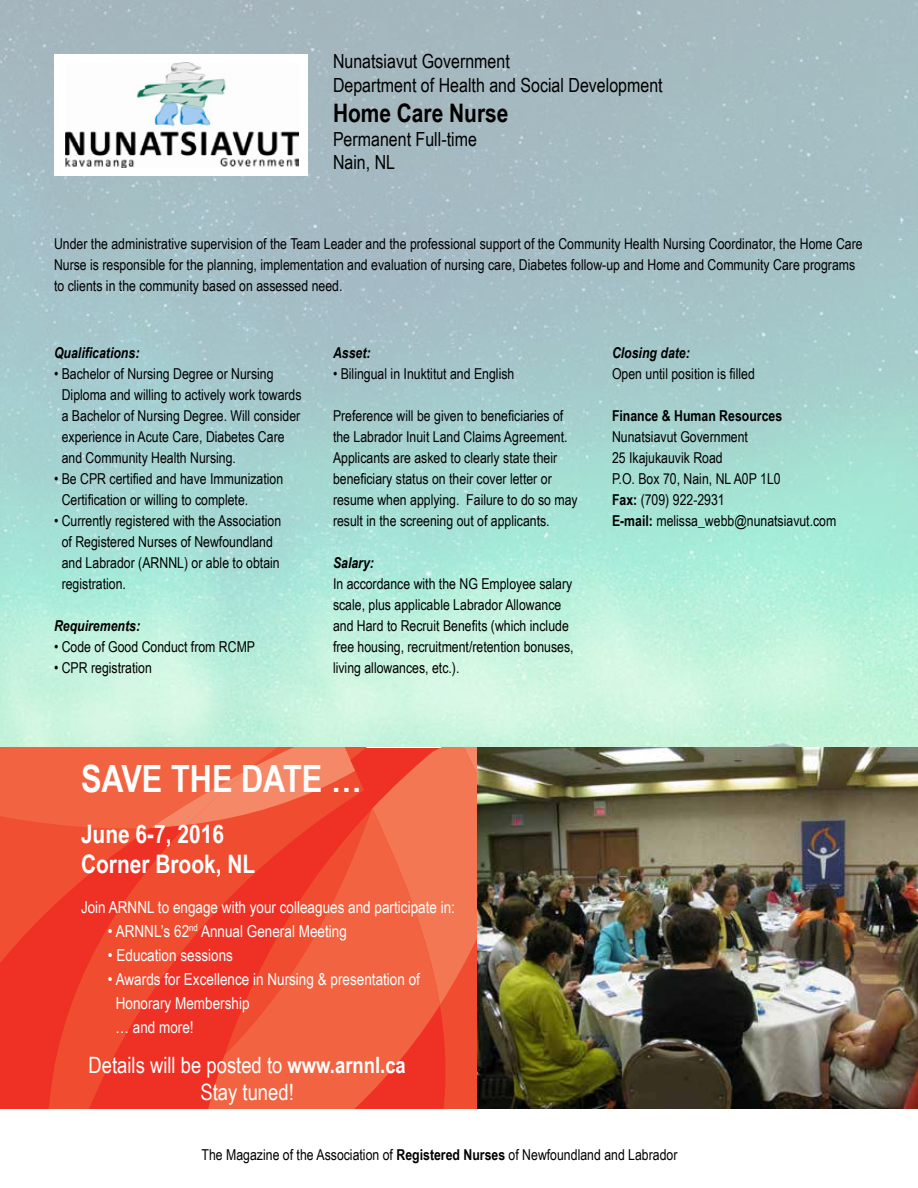
<style>
.page{position:relative;width:918px;height:1188px;background:#fff}
.page>*{position:absolute;margin:0;border:0;box-sizing:border-box;transform-origin:0 0}
.t1{font:700 37.5px "Arial Narrow";color:#fff}
.t2{font:700 25.5px/30.6px "Arial Narrow";color:#fff}
.t3{font:700 25.5px "Arial Narrow";color:#000}
.t4{font:22.5px/27px "Arial Narrow";color:#fff;text-align:center}
.t5{font:19.5px/23.4px "Arial Narrow";color:#000}
.t6{font:16.5px/24px "Arial Narrow";color:#fff}
.t7{font:15px/21px "Arial Narrow";color:#000}
.t8{font:italic 700 15px "Arial Narrow";color:#000}
.t9{font:700 15px "Arial Narrow";color:#000}
.s1{font-weight:700}
</style>
<div class="page">
<img style="left:1px;top:0;width:917px;height:746px">
<svg style="left:0;top:748px;width:611px;height:361px;background:#f05137"></svg>
<img style="left:477px;top:747px;width:441px;height:361px">
<div style="left:54px;top:54px;width:254px;height:122px;background:#fff"></div>
<img style="left:66px;top:63px;width:233px;height:105px">
<h3 class="t5" style="left:333px;top:49px;width:331px">Nunatsiavut Government<br>Department of Health and Social Development</h3>
<h2 class="t3" style="left:333px;top:94px;width:177px">Home Care Nurse</h2>
<h3 class="t5" style="left:333px;top:126px;width:145px">Permanent Full-time<br>Nain, NL</h3>
<p class="t7" style="left:54px;top:232px;width:810px">Under the administrative supervision of the Team Leader and the professional support of the Community Health Nursing Coordinator, the Home Care<br>Nurse is responsible for the planning, implementation and evaluation of nursing care, Diabetes follow-up and Home and Community Care programs to clients in the community based on assessed need.</p>
<p class="t8" style="left:54px;top:341px;width:87px">Qualifications:</p>
<p class="t7" style="left:62px;top:362px;width:241px;text-indent:-8px">• Bachelor of Nursing Degree or Nursing Diploma and willing to actively work towards a Bachelor of Nursing Degree. Will consider experience in Acute Care, Diabetes Care and Community Health Nursing.</p>
<p class="t7" style="left:62px;top:467px;width:223px;text-indent:-8px">• Be CPR certified and have Immunization<br>Certification or willing to complete.</p>
<p class="t7" style="left:62px;top:509px;width:221px;text-indent:-8px">• Currently registered with the Association of Registered Nurses of Newfoundland and Labrador (ARNNL) or able to obtain registration.</p>
<p class="t8" style="left:54px;top:614px;width:88px">Requirements:</p>
<p class="t7" style="left:54px;top:635px;width:203px">• Code of Good Conduct from RCMP</p>
<p class="t7" style="left:54px;top:656px;width:99px">• CPR registration</p>
<p class="t8" style="left:333px;top:341px;width:39px">Asset:</p>
<p class="t7" style="left:333px;top:363px;width:183px">• Bilingual in Inuktitut and English</p>
<p class="t7" style="left:333px;top:405px;width:246px">Preference will be given to beneficiaries of the Labrador Inuit Land Claims Agreement.<br>Applicants are asked to clearly state their beneficiary status on their cover letter or resume when applying. Failure to do so may result in the screening out of applicants.</p>
<p class="t8" style="left:333px;top:551px;width:43px">Salary:</p>
<p class="t7" style="left:333px;top:573px;width:242px">In accordance with the NG Employee salary scale, plus applicable Labrador Allowance and Hard to Recruit Benefits (which include free housing, recruitment/retention bonuses, living allowances, etc.).</p>
<p class="t8" style="left:612px;top:342px;width:79px">Closing date:</p>
<p class="t7" style="left:612px;top:363px;width:144px">Open until position is filled</p>
<p class="t9" style="left:612px;top:405px;width:172px">Finance &amp; Human Resources</p>
<p class="t7" style="left:612px;top:426px;width:226px">Nunatsiavut Government<br>25 Ikajukauvik Road<br>P.O. Box 70, Nain, NL A0P 1L0<br><span class="s1">Fax:</span> (709) 922-2931<br><span class="s1">E-mail:</span> melissa_webb@nunatsiavut.com</p>
<h1 class="t1" style="left:81px;top:751px;width:282px">SAVE THE DATE …</h1>
<h2 class="t2" style="left:81px;top:817px;width:176px">June 6-7, 2016<br>Corner Brook, NL</h2>
<p class="t6" style="left:81px;top:895px;width:376px">Join ARNNL to engage with your colleagues and participate in:</p>
<p class="t6" style="left:108px;top:919px;width:240px">• ARNNL’s 62<sup>nd</sup> Annual General Meeting</p>
<p class="t6" style="left:108px;top:943px;width:127px">• Education sessions</p>
<p class="t6" style="left:116px;top:967px;width:306px;text-indent:-8px">• Awards for Excellence in Nursing &amp; presentation of<br>Honorary Membership<br>… and more!</p>
<h3 class="t4" style="left:89px;top:1051px;width:319px">Details will be posted to <span class="s1">www.arnnl.ca<br></span>Stay tuned!</h3>
<p class="t7" style="left:202px;top:1143px;width:477px">The Magazine of the Association of <span class="s1">Registered Nurses</span> of Newfoundland and Labrador</p>
</div>
